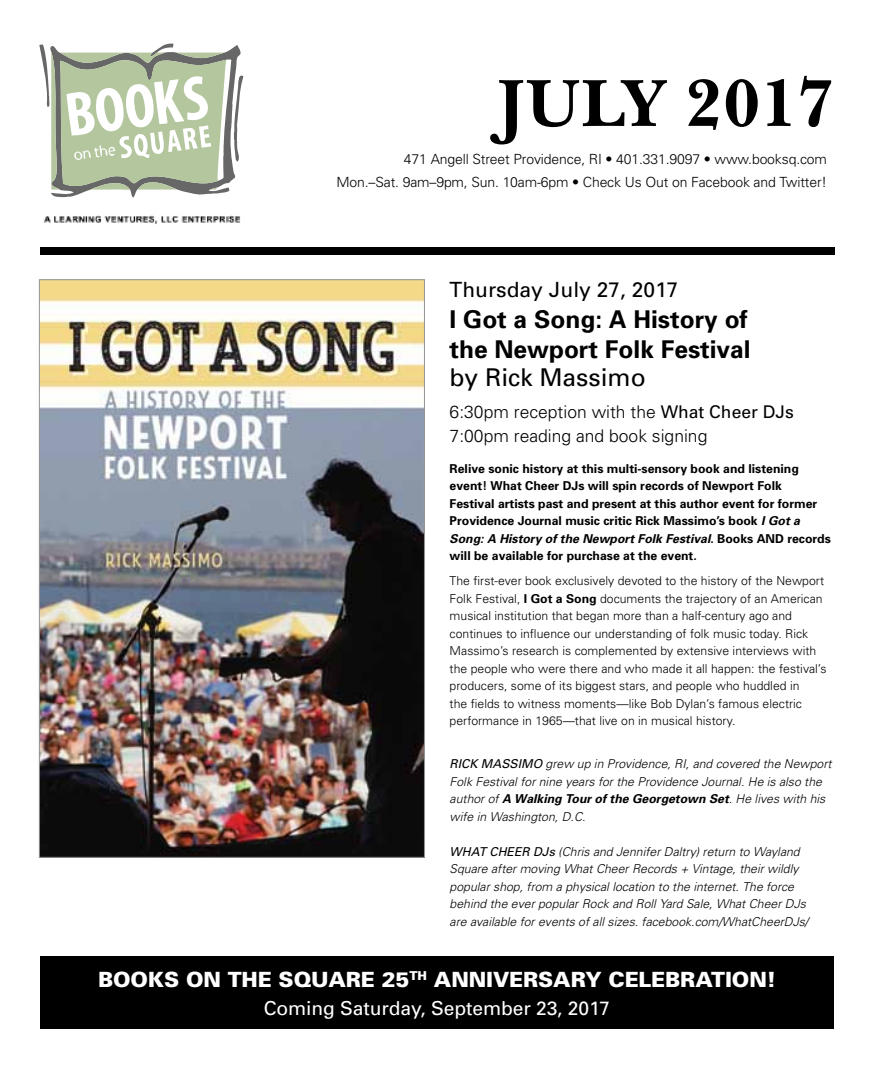
<style>
.page{position:relative;width:882px;height:1071px;background:#fff}
.page>*{position:absolute;margin:0;border:0;box-sizing:border-box;transform-origin:0 0}
.t1{font:700 68.25px "New Baskerville IT Cby BT";letter-spacing:-.01em;color:#000}
.t2{font:700 24.5px/29.4px "Univers";color:#000}
.t3{font:24.5px "Univers";color:#000}
.t4{font:900 21px "Univers";letter-spacing:-.005em;color:#fff}
.t5{font:21px "Univers";color:#000}
.t6{font:19.25px "Univers";letter-spacing:-.005em;color:#fff}
.t7{font:300 17.5px/24.5px "Univers";color:#000}
.t8{font:300 14px/22.8px "Univers";letter-spacing:-.01em;color:#000;text-align:right}
.t9{font:300 12.25px/17.5px "Univers";color:#000}
.t10{font:italic 300 12.25px/17.5px "Univers";color:#000}
.t11{font:700 12.25px/17.5px "Univers";color:#000}
.s1{font-weight:400}
.s2{font-style:italic}
.s3{font-weight:700}
</style>
<div class="page">
<img style="left:44px;top:215px;width:196px;height:9px">
<svg style="left:39px;top:44px;width:204px;height:154px"></svg>
<div style="left:40px;top:956px;width:794px;height:73px;background:#000"></div>
<div style="left:40px;top:248px;width:794px;height:7px;background:#000"></div>
<img style="left:41px;top:282px;width:382px;height:574px">
<h1 class="t1" style="left:496px;top:60px;width:341px">July 2017</h1>
<p class="t8" style="left:336px;top:147px;width:492px">471 Angell Street Providence, RI • 401.331.9097 • www.booksq.com<br>Mon.–Sat. 9am–9pm, Sun. 10am-6pm • Check Us Out on Facebook and Twitter!</p>
<h3 class="t5" style="left:450px;top:276px;width:230px">Thursday July 27, 2017</h3>
<h2 class="t2" style="left:450px;top:304px;width:303px">I Got a Song: A History of the Newport Folk Festival</h2>
<h2 class="t3" style="left:450px;top:362px;width:198px">by Rick Massimo</h2>
<h3 class="t7" style="left:450px;top:399px;width:346px">6:30pm reception with the <span class="s1">What Cheer DJs<br></span>7:00pm reading and book signing</h3>
<p class="t11" style="left:450px;top:459px;width:383px">Relive sonic history at this multi-sensory book and listening event! What Cheer DJs will spin records of Newport Folk<br>Festival artists past and present at this author event for former Providence Journal music critic Rick Massimo’s book <span class="s2">I Got a Song: A History of the Newport Folk Festival</span>. Books AND records will be available for purchase at the event.</p>
<p class="t9" style="left:450px;top:572px;width:378px">The first-ever book exclusively devoted to the history of the Newport Folk Festival, <span class="s3">I Got a Song</span> documents the trajectory of an American musical institution that began more than a half-century ago and continues to influence our understanding of folk music today. Rick Massimo’s research is complemented by extensive interviews with the people who were there and who made it all happen: the festival’s producers, some of its biggest stars, and people who huddled in<br>the fields to witness moments—like Bob Dylan’s famous electric performance in 1965—that live on in musical history.</p>
<p class="t10" style="left:450px;top:755px;width:383px"><span class="s1">RICK MASSIMO</span> grew up in Providence, RI, and covered the Newport Folk Festival for nine years for the Providence Journal. He is also the author of <span class="s3">A Walking Tour of the Georgetown Set</span>. He lives with his wife in Washington, D.C.</p>
<p class="t10" style="left:450px;top:842px;width:360px"><span class="s1">WHAT CHEER DJs</span> (Chris and Jennifer Daltry) return to Wayland Square after moving What Cheer Records + Vintage, their wildly popular shop, from a physical location to the internet. The force behind the ever popular Rock and Roll Yard Sale, What Cheer DJs are available for events of all sizes. facebook.com/WhatCheerDJs/</p>
<h3 class="t4" style="left:98px;top:966px;width:680px">BOOKS ON THE SQUARE 25<sup>TH</sup> ANNIVERSARY CELEBRATION!</h3>
<h3 class="t6" style="left:264px;top:996px;width:348px">Coming Saturday, September 23, 2017</h3>
</div>
